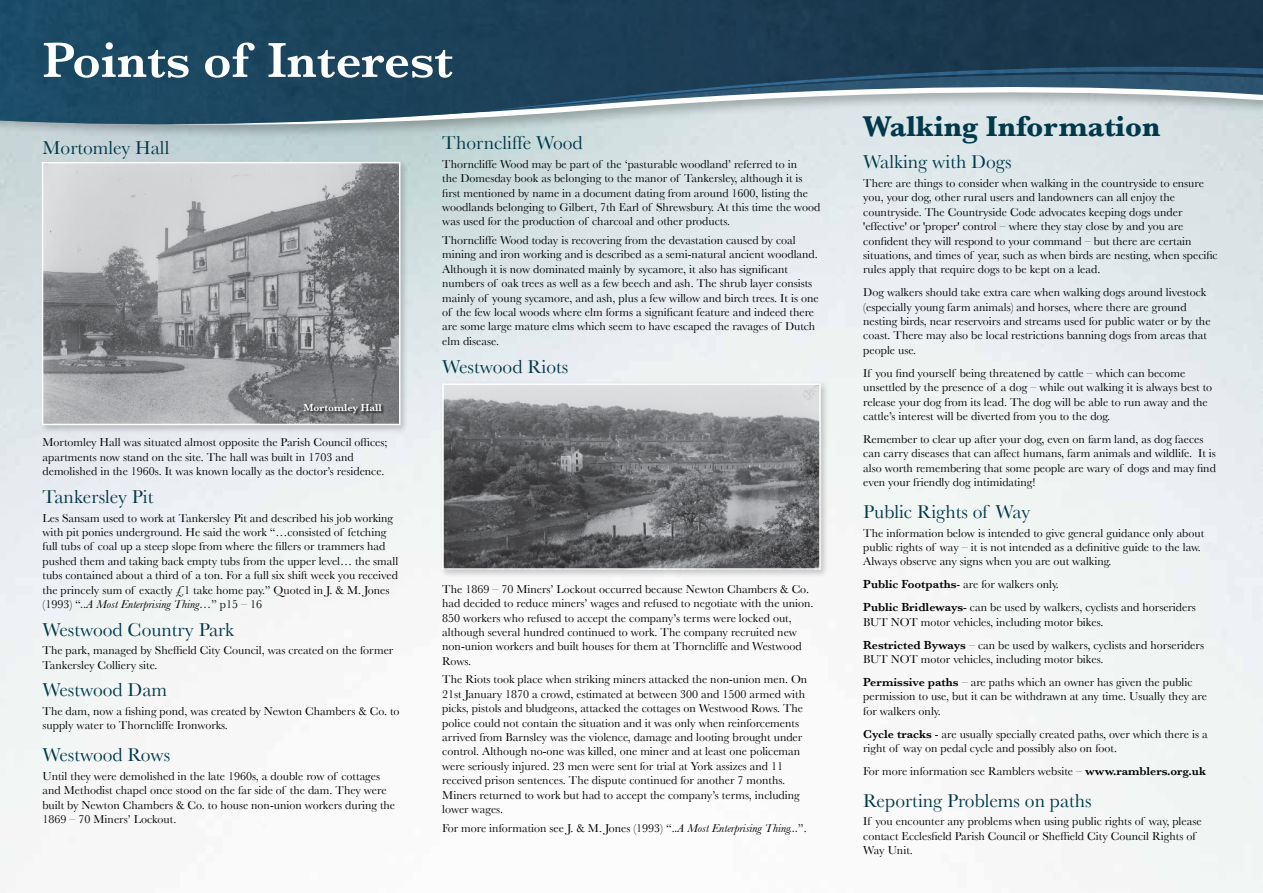
<style>
.page{position:relative;width:1263px;height:893px;background:#fff}
.page>*{position:absolute;margin:0;border:0;box-sizing:border-box;transform-origin:0 0}
.t1{font:600 51px "Baskerville";color:#fff}
.t2{font:700 30px "Baskerville";color:#00394b}
.t3{font:19.5px "Baskerville";color:#00394b}
.t4{font:12px/14.4px "Baskerville";color:#000}
.t5{font:600 10.5px "Baskerville";color:#fff}
.s1{font-style:italic}
.s2{font-weight:600}
</style>
<div class="page">
<svg style="left:0;top:127px;width:1263px;height:16px;background:#cbd8da"></svg>
<img style="left:0;top:0;width:1263px;height:127px">
<svg style="left:483px;top:53px;width:780px;height:58px;background:#557082"></svg>
<div style="left:439px;top:381px;width:390px;height:197px;background:#000;opacity:.2"></div>
<img style="left:445px;top:386px;width:373px;height:181px">
<div style="left:442px;top:383px;width:379px;height:187px;border:2px solid #fff"></div>
<div style="left:39px;top:159px;width:370px;height:275px;background:#000;opacity:.2"></div>
<img style="left:45px;top:165px;width:352px;height:257px">
<div style="left:42px;top:162px;width:358px;height:263px;border:2px solid #fff"></div>
<div style="left:303px;top:404px;width:82px;height:13px;background:#000;opacity:.8"></div>
<h1 class="t1" style="left:43px;top:30px;width:412px">Points of Interest</h1>
<h3 class="t3" style="left:43px;top:136px;width:128px">Mortomley Hall</h3>
<p class="t5" style="left:303px;top:401px;width:80px">Mortomley Hall</p>
<p class="t4" style="left:43px;top:435px;width:346px">Mortomley Hall was situated almost opposite the Parish Council offices; apartments now stand on the site. The hall was built in 1703 and demolished in the 1960s. It was known locally as the doctor’s residence.</p>
<h3 class="t3" style="left:43px;top:485px;width:112px">Tankersley Pit</h3>
<p class="t4" style="left:43px;top:510px;width:357px">Les Sansam used to work at Tankersley Pit and described his job working with pit ponies underground. He said the work “…consisted of fetching full tubs of coal up a steep slope from where the fillers or trammers had pushed them and taking back empty tubs from the upper level… the small tubs contained about a third of a ton. For a full six shift week you received the princely sum of exactly £1 take home pay.” Quoted in J. &amp; M. Jones (1993) “<span class="s1">..A Most Enterprising Thing…</span>” p15 – 16</p>
<h3 class="t3" style="left:43px;top:618px;width:193px">Westwood Country Park</h3>
<p class="t4" style="left:43px;top:643px;width:352px">The park, managed by Sheffield City Council, was created on the former<br>Tankersley Colliery site.</p>
<h3 class="t3" style="left:43px;top:678px;width:126px">Westwood Dam</h3>
<p class="t4" style="left:43px;top:704px;width:359px">The dam, now a fishing pond, was created by Newton Chambers &amp; Co. to supply water to Thorncliffe Ironworks.</p>
<h3 class="t3" style="left:43px;top:743px;width:129px">Westwood Rows</h3>
<p class="t4" style="left:43px;top:769px;width:354px">Until they were demolished in the late 1960s, a double row of cottages and Methodist chapel once stood on the far side of the dam. They were built by Newton Chambers &amp; Co. to house non-union workers during the 1869 – 70 Miners’ Lockout.</p>
<h3 class="t3" style="left:442px;top:131px;width:142px">Thorncliffe Wood</h3>
<p class="t4" style="left:442px;top:157px;width:380px">Thorncliffe Wood may be part of the ‘pasturable woodland’ referred to in<br>the Domesday book as belonging to the manor of Tankersley, although it is first mentioned by name in a document dating from around 1600, listing the woodlands belonging to Gilbert, 7th Earl of Shrewsbury. At this time the wood was used for the production of charcoal and other products.</p>
<p class="t4" style="left:442px;top:233px;width:378px">Thorncliffe Wood today is recovering from the devastation caused by coal mining and iron working and is described as a semi-natural ancient woodland.<br>Although it is now dominated mainly by sycamore, it also has significant numbers of oak trees as well as a few beech and ash. The shrub layer consists mainly of young sycamore, and ash, plus a few willow and birch trees. It is one of the few local woods where elm forms a significant feature and indeed there are some large mature elms which seem to have escaped the ravages of Dutch elm disease.</p>
<h3 class="t3" style="left:442px;top:355px;width:128px">Westwood Riots</h3>
<p class="t4" style="left:442px;top:582px;width:373px">The 1869 – 70 Miners’ Lockout occurred because Newton Chambers &amp; Co. had decided to reduce miners’ wages and refused to negotiate with the union.<br>850 workers who refused to accept the company’s terms were locked out, although several hundred continued to work. The company recruited new non-union workers and built houses for them at Thorncliffe and Westwood Rows.</p>
<p class="t4" style="left:442px;top:672px;width:367px">The Riots took place when striking miners attacked the non-union men. On 21st January 1870 a crowd, estimated at between 300 and 1500 armed with picks, pistols and bludgeons, attacked the cottages on Westwood Rows. The police could not contain the situation and it was only when reinforcements arrived from Barnsley was the violence, damage and looting brought under control. Although no-one was killed, one miner and at least one policeman were seriously injured. 23 men were sent for trial at York assizes and 11 received prison sentences. The dispute continued for another 7 months.<br>Miners returned to work but had to accept the company’s terms, including lower wages.</p>
<p class="t4" style="left:442px;top:820px;width:366px">For more information see J. &amp; M. Jones (1993) “.<span class="s1">.A Most Enterprising Thing...</span>”.</p>
<h2 class="t2" style="left:863px;top:109px;width:299px">Walking Information</h2>
<h3 class="t3" style="left:863px;top:150px;width:150px">Walking with Dogs</h3>
<p class="t4" style="left:863px;top:176px;width:356px">There are things to consider when walking in the countryside to ensure you, your dog, other rural users and landowners can all enjoy the countryside. The Countryside Code advocates keeping dogs under 'effective' or 'proper' control – where they stay close by and you are confident they will respond to your command – but there are certain situations, and times of year, such as when birds are nesting, when specific rules apply that require dogs to be kept on a lead.</p>
<p class="t4" style="left:863px;top:285px;width:349px">Dog walkers should take extra care when walking dogs around livestock (especially young farm animals) and horses, where there are ground nesting birds, near reservoirs and streams used for public water or by the coast. There may also be local restrictions banning dogs from areas that people use.</p>
<p class="t4" style="left:863px;top:366px;width:350px">If you find yourself being threatened by cattle – which can become unsettled by the presence of a dog – while out walking it is always best to release your dog from its lead. The dog will be able to run away and the cattle’s interest will be diverted from you to the dog.</p>
<p class="t4" style="left:863px;top:432px;width:354px">Remember to clear up after your dog, even on farm land, as dog faeces can carry diseases that can affect humans, farm animals and wildlife. It is also worth remembering that some people are wary of dogs and may find even your friendly dog intimidating!</p>
<h3 class="t3" style="left:863px;top:500px;width:169px">Public Rights of Way</h3>
<p class="t4" style="left:863px;top:525px;width:343px">The information below is intended to give general guidance only about public rights of way – it is not intended as a definitive guide to the law.<br>Always observe any signs when you are out walking.</p>
<p class="t4" style="left:863px;top:573px;width:334px;line-height:23px"><span class="s2">Public Footpaths</span>- are for walkers only.<br><span class="s2">Public Bridleways</span>- can be used by walkers, cyclists and horseriders</p>
<p class="t4" style="left:863px;top:610px;width:342px;line-height:23px">BUT NOT motor vehicles, including motor bikes.<br><span class="s2">Restricted Byways</span> – can be used by walkers, cyclists and horseriders</p>
<p class="t4" style="left:863px;top:647px;width:331px;line-height:23px">BUT NOT motor vehicles, including motor bikes.<br><span class="s2">Permissive paths</span> – are paths which an owner has given the public</p>
<p class="t4" style="left:863px;top:689px;width:345px">permission to use, but it can be withdrawn at any time. Usually they are for walkers only.</p>
<p class="t4" style="left:863px;top:726px;width:346px"><span class="s2">Cycle tracks</span> - are usually specially created paths, over which there is a right of way on pedal cycle and possibly also on foot.</p>
<p class="t4" style="left:863px;top:764px;width:344px">For more information see Ramblers website – <span class="s2">www.ramblers.org.uk</span></p>
<h3 class="t3" style="left:863px;top:789px;width:230px">Reporting Problems on paths</h3>
<p class="t4" style="left:863px;top:814px;width:340px">If you encounter any problems when using public rights of way, please contact Ecclesfield Parish Council or Sheffield City Council Rights of<br>Way Unit.</p>
</div>
